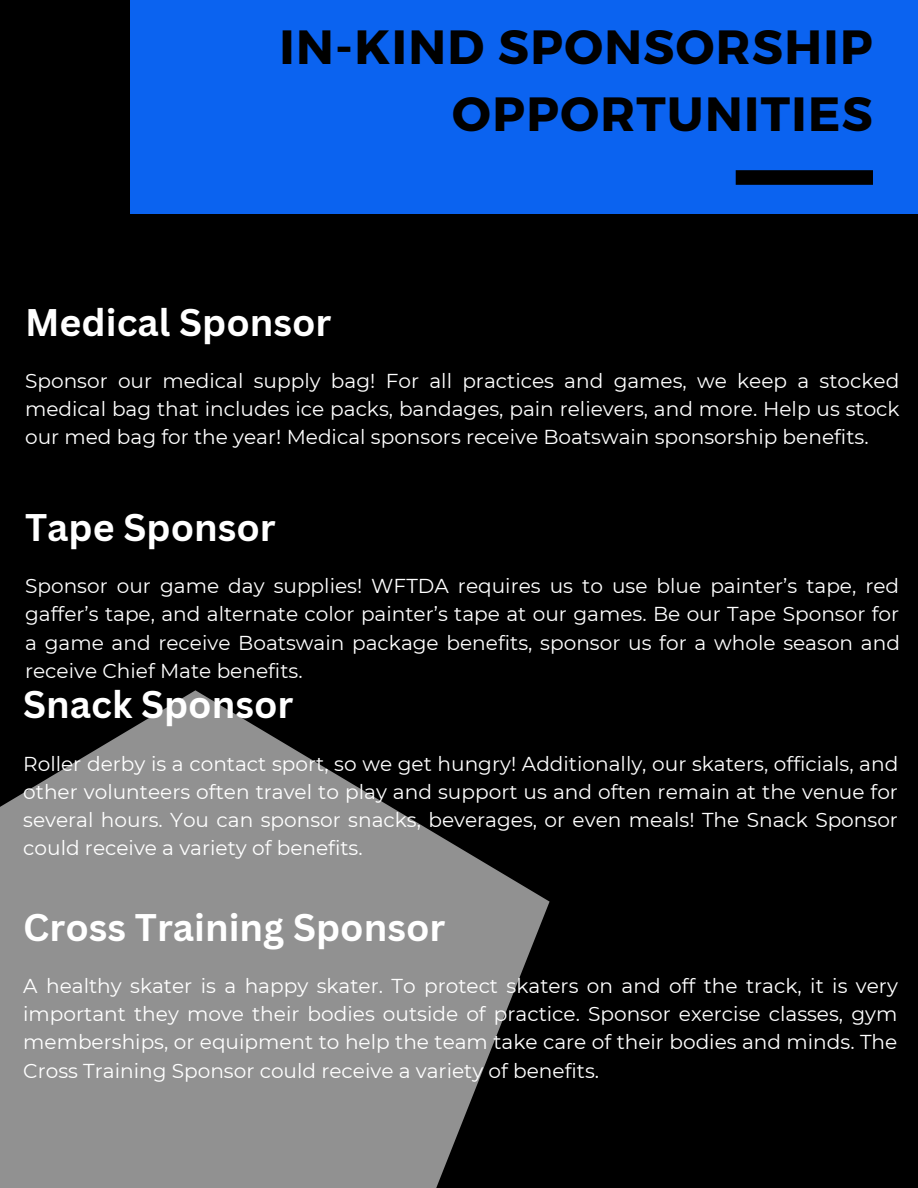
<style>
.page{position:relative;width:918px;height:1188px;background:#000}
.page>*{position:absolute;margin:0;border:0;box-sizing:border-box;transform-origin:0 0}
.t1{font:700 48px/66.3px "Montserrat";letter-spacing:.03em;color:#000;text-align:right}
.t2{font:700 37.5px "Canva Sans";color:#fff}
.t3{font:20.1px/28.2px "Montserrat";color:#fff;text-align:justify}
</style>
<div class="page">
<div style="left:130px;top:0;width:788px;height:214px;background:#0b63f0"></div>
<div style="left:736px;top:170px;width:137px;height:15px;background:#000"></div>
<svg style="left:0;top:690px;width:550px;height:498px;fill:#919191"></svg>
<p class="t1" style="left:279px;top:12px;width:595px">IN-KIND SPONSORSHIP<br>OPPORTUNITIES</p>
<p class="t2" style="left:25px;top:296px;width:308px">Medical Sponsor</p>
<p class="t3" style="left:25px;top:367px;width:876px">Sponsor our medical supply bag! For all practices and games, we keep a stocked medical bag that includes ice packs, bandages, pain relievers, and more. Help us stock our med bag for the year! Medical sponsors receive Boatswain sponsorship benefits.</p>
<p class="t2" style="left:25px;top:501px;width:252px">Tape Sponsor</p>
<p class="t3" style="left:25px;top:572px;width:876px">Sponsor our game day supplies! WFTDA requires us to use blue painter’s tape, red gaffer’s tape, and alternate color painter’s tape at our games. Be our Tape Sponsor for a game and receive Boatswain package benefits, sponsor us for a whole season and receive Chief Mate benefits.</p>
<p class="t2" style="left:23px;top:678px;width:272px">Snack Sponsor</p>
<p class="t3" style="left:23px;top:749px;width:877px">Roller derby is a contact sport, so we get hungry! Additionally, our skaters, officials, and other volunteers often travel to play and support us and often remain at the venue for several hours. You can sponsor snacks, beverages, or even meals! The Snack Sponsor could receive a variety of benefits.</p>
<p class="t2" style="left:23px;top:901px;width:424px">Cross Training Sponsor</p>
<p class="t3" style="left:23px;top:972px;width:876px">A healthy skater is a happy skater. To protect skaters on and off the track, it is very important they move their bodies outside of practice. Sponsor exercise classes, gym memberships, or equipment to help the team take care of their bodies and minds. The Cross Training Sponsor could receive a variety of benefits.</p>
</div>
